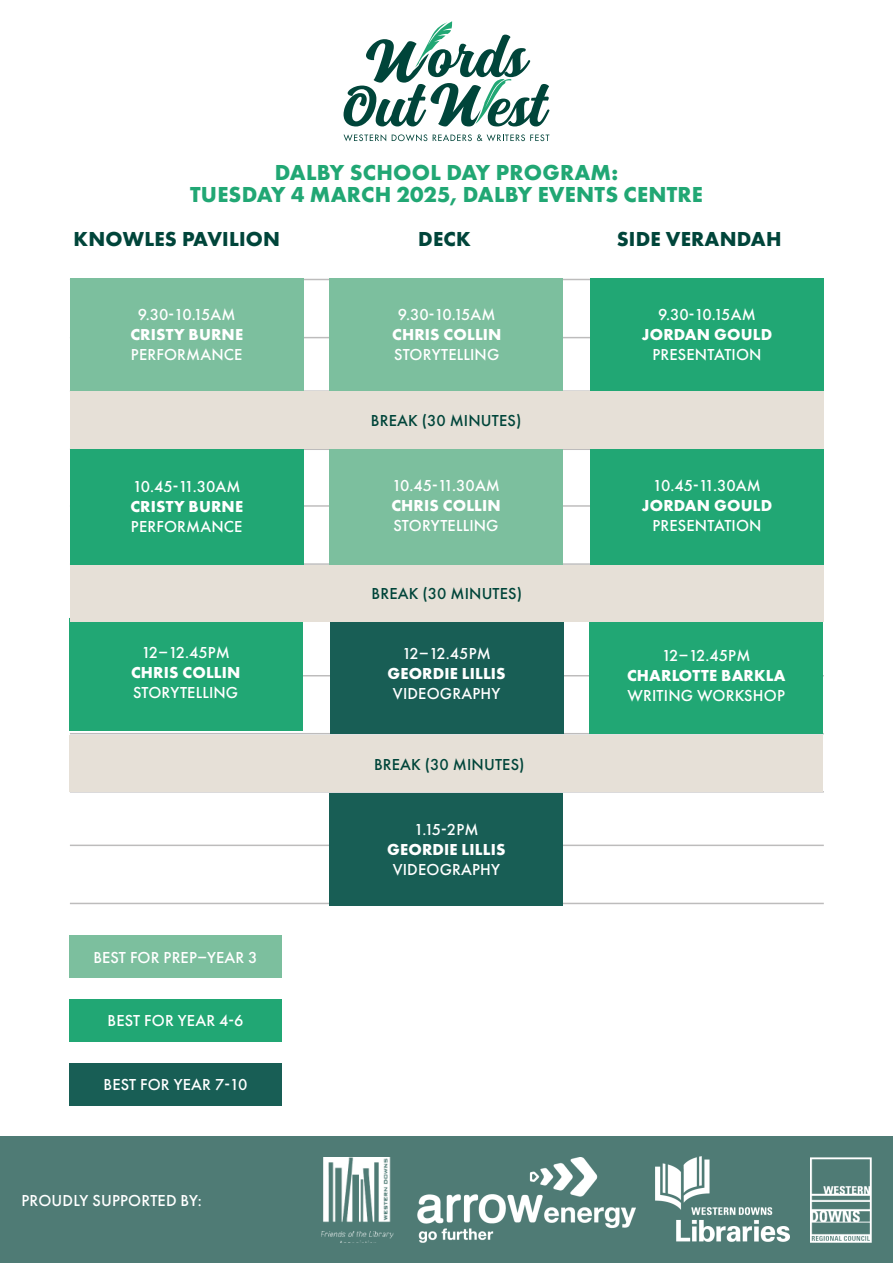
<style>
.page{position:relative;width:893px;height:1263px;background:#fff}
.page>*{position:absolute;margin:0;border:0;box-sizing:border-box;transform-origin:0 0}
.t1{font:700 22.5px "Futura PT";letter-spacing:.01em;color:#21a774}
.t2{font:700 21px "Futura PT";letter-spacing:.01em;color:#00453a}
.t3{font:500 16.5px "Futura PT";letter-spacing:.01em;color:#fff}
.t4{font:700 16.5px "Futura PT";letter-spacing:.01em;color:#fff}
.t5{font:500 16.5px "Futura PT";letter-spacing:.01em;color:#00453a}
</style>
<div class="page">
<svg style="left:344px;top:21px;width:205px;height:105px"></svg>
<svg style="left:344px;top:134px;width:42px;height:7px"></svg>
<svg style="left:392px;top:134px;width:35px;height:7px"></svg>
<svg style="left:433px;top:134px;width:116px;height:7px"></svg>
<hr style="left:70px;top:279px;width:754px;height:1px;background:#231f20">
<hr style="left:70px;top:337px;width:754px;height:1px;background:#231f20">
<hr style="left:70px;top:390px;width:754px;height:2px;background:#231f20">
<hr style="left:70px;top:448px;width:754px;height:2px;background:#231f20">
<hr style="left:70px;top:505px;width:754px;height:2px;background:#231f20">
<hr style="left:70px;top:563px;width:754px;height:2px;background:#231f20">
<hr style="left:70px;top:675px;width:754px;height:1px;background:#231f20">
<hr style="left:70px;top:733px;width:754px;height:1px;background:#231f20">
<hr style="left:70px;top:791px;width:754px;height:1px;background:#231f20">
<hr style="left:70px;top:844px;width:754px;height:2px;background:#231f20">
<hr style="left:70px;top:903px;width:754px;height:1px;background:#231f20">
<div style="left:70px;top:279px;width:234px;height:112px;background:#7cbf9e"></div>
<div style="left:70px;top:449px;width:234px;height:116px;background:#21a774"></div>
<div style="left:589px;top:622px;width:234px;height:112px;background:#21a774"></div>
<div style="left:590px;top:279px;width:234px;height:112px;background:#21a774"></div>
<div style="left:590px;top:449px;width:234px;height:116px;background:#21a774"></div>
<div style="left:330px;top:621px;width:233px;height:112px;background:#185e55"></div>
<div style="left:330px;top:794px;width:233px;height:112px;background:#185e55"></div>
<div style="left:329px;top:279px;width:234px;height:112px;background:#7cbf9e"></div>
<div style="left:329px;top:449px;width:234px;height:116px;background:#7cbf9e"></div>
<div style="left:69px;top:619px;width:234px;height:112px;background:#21a774"></div>
<div style="left:70px;top:391px;width:754px;height:58px;background:#e6e0d7"></div>
<div style="left:70px;top:565px;width:754px;height:56px;background:#e6e0d7"></div>
<div style="left:69px;top:935px;width:213px;height:43px;background:#7cbf9e"></div>
<div style="left:69px;top:999px;width:213px;height:42px;background:#21a774"></div>
<div style="left:69px;top:1063px;width:213px;height:42px;background:#185e55"></div>
<div style="left:0;top:1136px;width:893px;height:127px;background:#4f7b75"></div>
<img style="left:810px;top:1157px;width:62px;height:86px">
<img style="left:656px;top:1157px;width:133px;height:85px">
<img style="left:321px;top:1157px;width:73px;height:85px">
<img style="left:417px;top:1157px;width:218px;height:85px">
<div style="left:69px;top:736px;width:754px;height:56px;background:#e6e0d7"></div>
<p class="t1" style="left:275px;top:158px;width:345px">DALBY SCHOOL DAY PROGRAM:</p>
<p class="t1" style="left:190px;top:180px;width:514px">TUESDAY 4 MARCH 2025, DALBY EVENTS CENTRE</p>
<p class="t2" style="left:74px;top:226px;width:208px">KNOWLES PAVILION</p>
<p class="t2" style="left:418px;top:226px;width:54px">DECK</p>
<p class="t2" style="left:617px;top:226px;width:166px">SIDE VERANDAH</p>
<p class="t3" style="left:138px;top:304px;width:99px">9.30-10.15AM</p>
<p class="t4" style="left:130px;top:324px;width:114px">CRISTY BURNE</p>
<p class="t3" style="left:131px;top:344px;width:113px">PERFORMANCE</p>
<p class="t3" style="left:133px;top:476px;width:109px">10.45-11.30AM</p>
<p class="t4" style="left:130px;top:495px;width:114px">CRISTY BURNE</p>
<p class="t3" style="left:131px;top:516px;width:113px">PERFORMANCE</p>
<p class="t3" style="left:141px;top:643px;width:90px">12–12.45PM</p>
<p class="t4" style="left:131px;top:662px;width:111px">CHRIS COLLIN</p>
<p class="t3" style="left:133px;top:682px;width:107px">STORYTELLING</p>
<p class="t3" style="left:93px;top:947px;width:166px">BEST FOR PREP–YEAR 3</p>
<p class="t3" style="left:108px;top:1010px;width:137px">BEST FOR YEAR 4-6</p>
<p class="t3" style="left:103px;top:1075px;width:145px">BEST FOR YEAR 7-10</p>
<p class="t3" style="left:21px;top:1190px;width:182px">PROUDLY SUPPORTED BY:</p>
<p class="t3" style="left:398px;top:304px;width:99px">9.30-10.15AM</p>
<p class="t4" style="left:392px;top:324px;width:111px">CHRIS COLLIN</p>
<p class="t3" style="left:394px;top:344px;width:107px">STORYTELLING</p>
<p class="t5" style="left:371px;top:411px;width:152px">BREAK (30 MINUTES)</p>
<p class="t3" style="left:392px;top:476px;width:109px">10.45-11.30AM</p>
<p class="t4" style="left:391px;top:495px;width:111px">CHRIS COLLIN</p>
<p class="t3" style="left:394px;top:515px;width:107px">STORYTELLING</p>
<p class="t5" style="left:372px;top:584px;width:152px">BREAK (30 MINUTES)</p>
<p class="t3" style="left:402px;top:644px;width:90px">12–12.45PM</p>
<p class="t4" style="left:387px;top:663px;width:120px">GEORDIE LILLIS</p>
<p class="t3" style="left:393px;top:683px;width:109px">VIDEOGRAPHY</p>
<p class="t5" style="left:374px;top:754px;width:152px">BREAK (30 MINUTES)</p>
<p class="t3" style="left:414px;top:819px;width:66px">1.15-2PM</p>
<p class="t4" style="left:387px;top:838px;width:120px">GEORDIE LILLIS</p>
<p class="t3" style="left:393px;top:859px;width:109px">VIDEOGRAPHY</p>
<p class="t3" style="left:658px;top:304px;width:99px">9.30-10.15AM</p>
<p class="t4" style="left:642px;top:324px;width:132px">JORDAN GOULD</p>
<p class="t3" style="left:652px;top:344px;width:111px">PRESENTATION</p>
<p class="t3" style="left:653px;top:476px;width:109px">10.45-11.30AM</p>
<p class="t4" style="left:642px;top:495px;width:132px">JORDAN GOULD</p>
<p class="t3" style="left:652px;top:515px;width:111px">PRESENTATION</p>
<p class="t3" style="left:662px;top:646px;width:90px">12–12.45PM</p>
<p class="t4" style="left:627px;top:665px;width:160px">CHARLOTTE BARKLA</p>
<p class="t3" style="left:627px;top:685px;width:159px">WRITING WORKSHOP</p>
</div>
